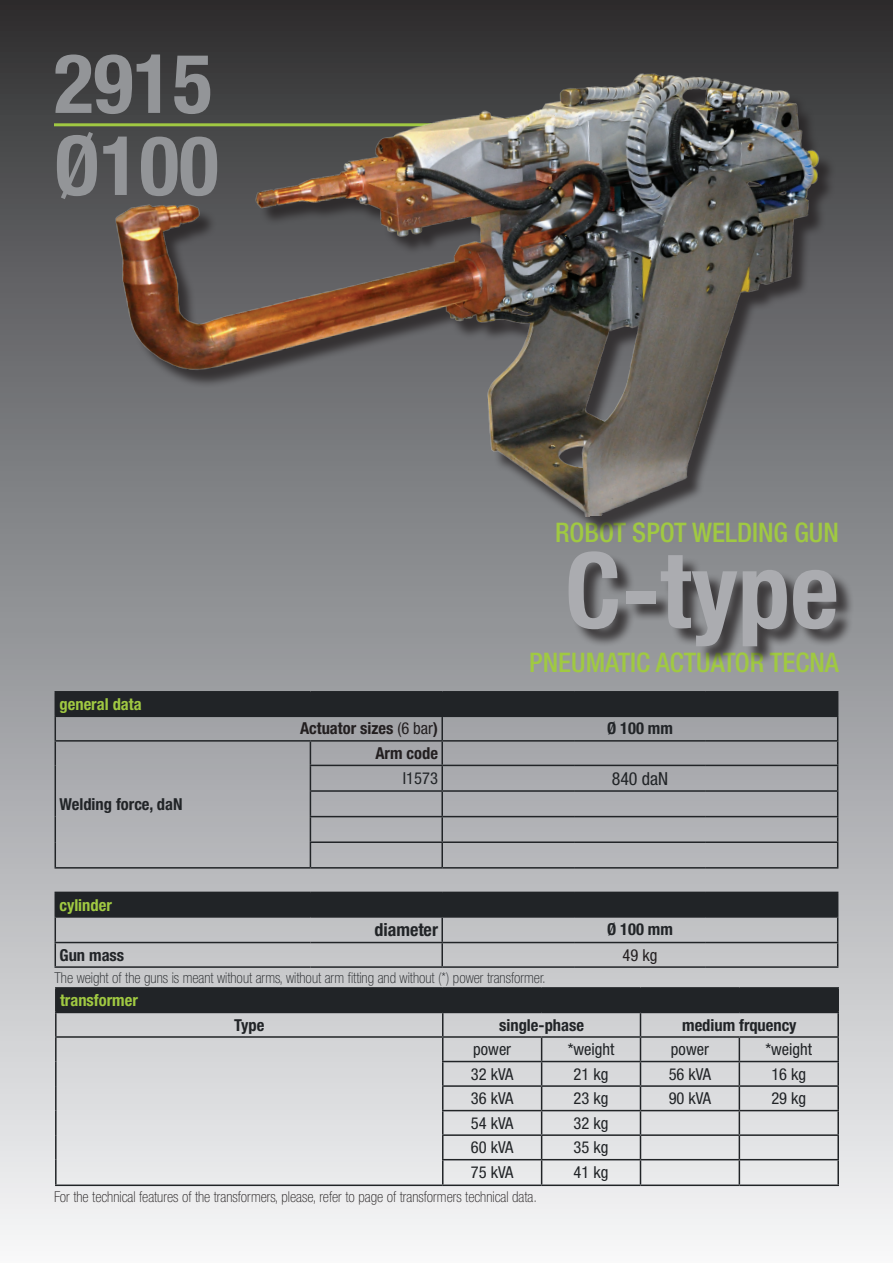
<style>
.page{position:relative;width:893px;height:1263px;background:#fff}
.page>*{position:absolute;margin:0;border:0;box-sizing:border-box;transform-origin:0 0}
.t1{font:700 condensed 105px "Helvetica Neue LT Std";color:#abacb0}
.t2{font:700 condensed 82.5px "Helvetica Neue LT Std";color:#939598}
.t3{font:500 condensed 27px "Helvetica Neue LT Std";color:#a0c942}
.t4{font:700 condensed 18px "Helvetica Neue LT Std";color:#212427}
.t5{font:condensed 18px "Helvetica Neue LT Std";color:#212427}
.t6{font:condensed 16.5px "Helvetica Neue LT Std";color:#212427}
.t7{font:700 condensed 16.5px "Helvetica Neue LT Std";color:#212427}
.t8{font:700 condensed 16.5px "Helvetica Neue LT Std";color:#a0c942}
.t9{font:700 condensed 16.5px "Helvetica Neue LT Std";color:#231f20}
.t10{font:condensed 16.5px "Helvetica Neue LT Std";color:#231f20}
.t11{font:100 condensed 15px "Helvetica Neue LT Std";color:#231f20}
.t12{font:100 condensed 15px "Helvetica Neue LT Std";color:#212427}
.s1{font-weight:400}
</style>
<div class="page">
<div style="left:0;top:0;width:893px;height:1263px;background:linear-gradient(to bottom,#333436,#f5f6f9)"></div>
<div style="left:55px;top:692px;width:783px;height:24px;background:#212427"></div>
<hr style="left:55px;top:691px;width:255px;height:1px;background:#212427">
<hr style="left:310px;top:691px;width:132px;height:1px;background:#212427">
<hr style="left:442px;top:691px;width:132px;height:1px;background:#212427">
<hr style="left:574px;top:691px;width:132px;height:1px;background:#212427">
<hr style="left:706px;top:691px;width:132px;height:1px;background:#212427">
<hr style="left:55px;top:715px;width:255px;height:2px;background:#212427">
<hr style="left:310px;top:715px;width:132px;height:2px;background:#212427">
<hr style="left:442px;top:715px;width:132px;height:2px;background:#212427">
<hr style="left:441px;top:717px;width:2px;height:23px;background:#212427">
<hr style="left:574px;top:715px;width:132px;height:2px;background:#212427">
<hr style="left:706px;top:715px;width:132px;height:2px;background:#212427">
<hr style="left:55px;top:740px;width:255px;height:2px;background:#212427">
<svg style="left:55px;top:717px;width:1px;height:150px"></svg>
<hr style="left:310px;top:740px;width:132px;height:2px;background:#212427">
<hr style="left:442px;top:740px;width:132px;height:2px;background:#212427">
<hr style="left:441px;top:742px;width:2px;height:23px;background:#212427">
<hr style="left:574px;top:740px;width:132px;height:2px;background:#212427">
<hr style="left:706px;top:740px;width:132px;height:2px;background:#212427">
<hr style="left:310px;top:765px;width:132px;height:1px;background:#212427">
<hr style="left:442px;top:765px;width:132px;height:1px;background:#212427">
<hr style="left:441px;top:766px;width:2px;height:24px;background:#212427">
<hr style="left:574px;top:765px;width:132px;height:1px;background:#212427">
<hr style="left:706px;top:765px;width:132px;height:1px;background:#212427">
<hr style="left:310px;top:790px;width:132px;height:2px;background:#212427">
<hr style="left:442px;top:790px;width:132px;height:2px;background:#212427">
<hr style="left:441px;top:792px;width:2px;height:24px;background:#212427">
<hr style="left:574px;top:790px;width:132px;height:2px;background:#212427">
<hr style="left:706px;top:790px;width:132px;height:2px;background:#212427">
<hr style="left:310px;top:816px;width:132px;height:1px;background:#212427">
<hr style="left:442px;top:816px;width:132px;height:1px;background:#212427">
<hr style="left:441px;top:817px;width:2px;height:24px;background:#212427">
<hr style="left:574px;top:816px;width:132px;height:1px;background:#212427">
<hr style="left:706px;top:816px;width:132px;height:1px;background:#212427">
<hr style="left:310px;top:841px;width:132px;height:2px;background:#212427">
<svg style="left:310px;top:742px;width:1px;height:125px"></svg>
<hr style="left:442px;top:841px;width:132px;height:2px;background:#212427">
<hr style="left:441px;top:843px;width:2px;height:24px;background:#212427">
<hr style="left:574px;top:841px;width:132px;height:2px;background:#212427">
<hr style="left:706px;top:841px;width:132px;height:2px;background:#212427">
<svg style="left:837px;top:717px;width:1px;height:150px"></svg>
<hr style="left:55px;top:867px;width:255px;height:1px;background:#212427">
<hr style="left:310px;top:867px;width:132px;height:1px;background:#212427">
<hr style="left:442px;top:867px;width:132px;height:1px;background:#212427">
<hr style="left:574px;top:867px;width:132px;height:1px;background:#212427">
<hr style="left:706px;top:867px;width:132px;height:1px;background:#212427">
<svg style="left:55px;top:892px;width:783px;height:74px;background:#87898b"></svg>
<hr style="left:55px;top:966px;width:255px;height:2px;background:#212427">
<hr style="left:310px;top:966px;width:132px;height:2px;background:#212427">
<hr style="left:442px;top:966px;width:132px;height:2px;background:#212427">
<hr style="left:574px;top:966px;width:132px;height:2px;background:#212427">
<hr style="left:706px;top:966px;width:132px;height:2px;background:#212427">
<hr style="left:55px;top:987px;width:388px;height:2px;background:#212427">
<hr style="left:55px;top:989px;width:2px;height:23px;background:#212427">
<hr style="left:443px;top:987px;width:99px;height:2px;background:#212427">
<hr style="left:542px;top:987px;width:98px;height:2px;background:#212427">
<hr style="left:640px;top:987px;width:99px;height:2px;background:#212427">
<hr style="left:739px;top:987px;width:100px;height:2px;background:#212427">
<hr style="left:837px;top:989px;width:2px;height:23px;background:#212427">
<hr style="left:55px;top:1012px;width:388px;height:1px;background:#212427">
<hr style="left:55px;top:1013px;width:2px;height:23px;background:#212427">
<hr style="left:739px;top:1012px;width:100px;height:1px;background:#212427">
<hr style="left:837px;top:1013px;width:2px;height:23px;background:#212427">
<hr style="left:55px;top:1036px;width:388px;height:2px;background:#212427">
<hr style="left:55px;top:1038px;width:2px;height:23px;background:#212427">
<hr style="left:739px;top:1036px;width:100px;height:2px;background:#212427">
<hr style="left:837px;top:1038px;width:2px;height:23px;background:#212427">
<hr style="left:55px;top:1061px;width:2px;height:25px;background:#212427">
<hr style="left:739px;top:1061px;width:100px;height:1px;background:#212427">
<hr style="left:837px;top:1062px;width:2px;height:23px;background:#212427">
<hr style="left:55px;top:1086px;width:2px;height:24px;background:#212427">
<hr style="left:739px;top:1085px;width:100px;height:2px;background:#212427">
<hr style="left:837px;top:1087px;width:2px;height:23px;background:#212427">
<hr style="left:55px;top:1110px;width:2px;height:25px;background:#212427">
<hr style="left:739px;top:1110px;width:100px;height:1px;background:#212427">
<hr style="left:837px;top:1111px;width:2px;height:23px;background:#212427">
<hr style="left:55px;top:1135px;width:2px;height:25px;background:#212427">
<hr style="left:739px;top:1134px;width:100px;height:2px;background:#212427">
<hr style="left:837px;top:1136px;width:2px;height:23px;background:#212427">
<hr style="left:55px;top:1160px;width:2px;height:24px;background:#212427">
<hr style="left:739px;top:1159px;width:100px;height:1px;background:#212427">
<svg style="left:56px;top:989px;width:782px;height:195px;background:#bebfc1"></svg>
<hr style="left:837px;top:1160px;width:2px;height:24px;background:#212427">
<hr style="left:55px;top:1184px;width:388px;height:2px;background:#212427">
<hr style="left:443px;top:1184px;width:99px;height:2px;background:#212427">
<hr style="left:542px;top:1184px;width:98px;height:2px;background:#212427">
<hr style="left:640px;top:1184px;width:99px;height:2px;background:#212427">
<hr style="left:739px;top:1184px;width:100px;height:2px;background:#212427">
<div style="left:571px;top:553px;width:284px;height:112px;background:#231f20;opacity:.75"></div>
<hr style="left:54px;top:123px;width:404px;height:3px;background:#a0c942">
<img style="left:96px;top:45px;width:764px;height:509px">
<h2 class="t2" style="left:54px;top:34px;width:160px">2915</h2>
<h2 class="t2" style="left:54px;top:116px;width:166px">Ø100</h2>
<p class="t8" style="left:60px;top:694px;width:84px">general data</p>
<p class="t7" style="left:60px;top:794px;width:125px">Welding force, daN</p>
<p class="t8" style="left:60px;top:895px;width:54px">cylinder</p>
<h3 class="t3" style="left:555px;top:517px;width:285px">ROBOT SPOT WELDING GUN</h3>
<h1 class="t1" style="left:565px;top:527px;width:276px">C-type</h1>
<h3 class="t3" style="left:529px;top:646px;width:311px">PNEUMATIC ACTUATOR TECNA</h3>
<p class="t9" style="left:300px;top:719px;width:139px">Actuator sizes <span class="s1">(6 bar</span>)</p>
<p class="t7" style="left:607px;top:719px;width:67px">Ø 100 mm</p>
<p class="t9" style="left:375px;top:743px;width:64px">Arm code</p>
<p class="t6" style="left:403px;top:768px;width:37px">I1573</p>
<p class="t5" style="left:612px;top:768px;width:58px">840 daN</p>
<p class="t4" style="left:374px;top:919px;width:65px">diameter</p>
<p class="t7" style="left:607px;top:919px;width:67px">Ø 100 mm</p>
<p class="t7" style="left:60px;top:945px;width:66px">Gun mass</p>
<p class="t10" style="left:623px;top:945px;width:36px">49 kg</p>
<p class="t8" style="left:60px;top:990px;width:79px">transformer</p>
<p class="t7" style="left:234px;top:1015px;width:32px">Type</p>
<p class="t7" style="left:499px;top:1015px;width:86px">single-phase</p>
<p class="t7" style="left:682px;top:1015px;width:116px">medium frquency</p>
<p class="t6" style="left:473px;top:1040px;width:40px">power</p>
<p class="t6" style="left:568px;top:1040px;width:48px">*weight</p>
<p class="t6" style="left:671px;top:1040px;width:40px">power</p>
<p class="t6" style="left:765px;top:1040px;width:48px">*weight</p>
<p class="t6" style="left:471px;top:1064px;width:44px">32 kVA</p>
<p class="t6" style="left:574px;top:1064px;width:36px">21 kg</p>
<p class="t6" style="left:669px;top:1064px;width:44px">56 kVA</p>
<p class="t6" style="left:771px;top:1064px;width:36px">16 kg</p>
<p class="t6" style="left:471px;top:1089px;width:44px">36 kVA</p>
<p class="t6" style="left:574px;top:1089px;width:36px">23 kg</p>
<p class="t6" style="left:669px;top:1089px;width:44px">90 kVA</p>
<p class="t6" style="left:771px;top:1089px;width:36px">29 kg</p>
<p class="t6" style="left:471px;top:1113px;width:44px">54 kVA</p>
<p class="t6" style="left:574px;top:1113px;width:36px">32 kg</p>
<p class="t6" style="left:471px;top:1138px;width:44px">60 kVA</p>
<p class="t6" style="left:574px;top:1138px;width:36px">35 kg</p>
<p class="t6" style="left:471px;top:1162px;width:44px">75 kVA</p>
<p class="t6" style="left:574px;top:1162px;width:36px">41 kg</p>
<p class="t12" style="left:55px;top:969px;width:493px">The weight of the guns is meant without arms, without arm fitting and without (*) power transformer.</p>
<p class="t11" style="left:54px;top:1189px;width:484px">For the technical features of the transformers, please, refer to page of transformers technical data.</p>
</div>
